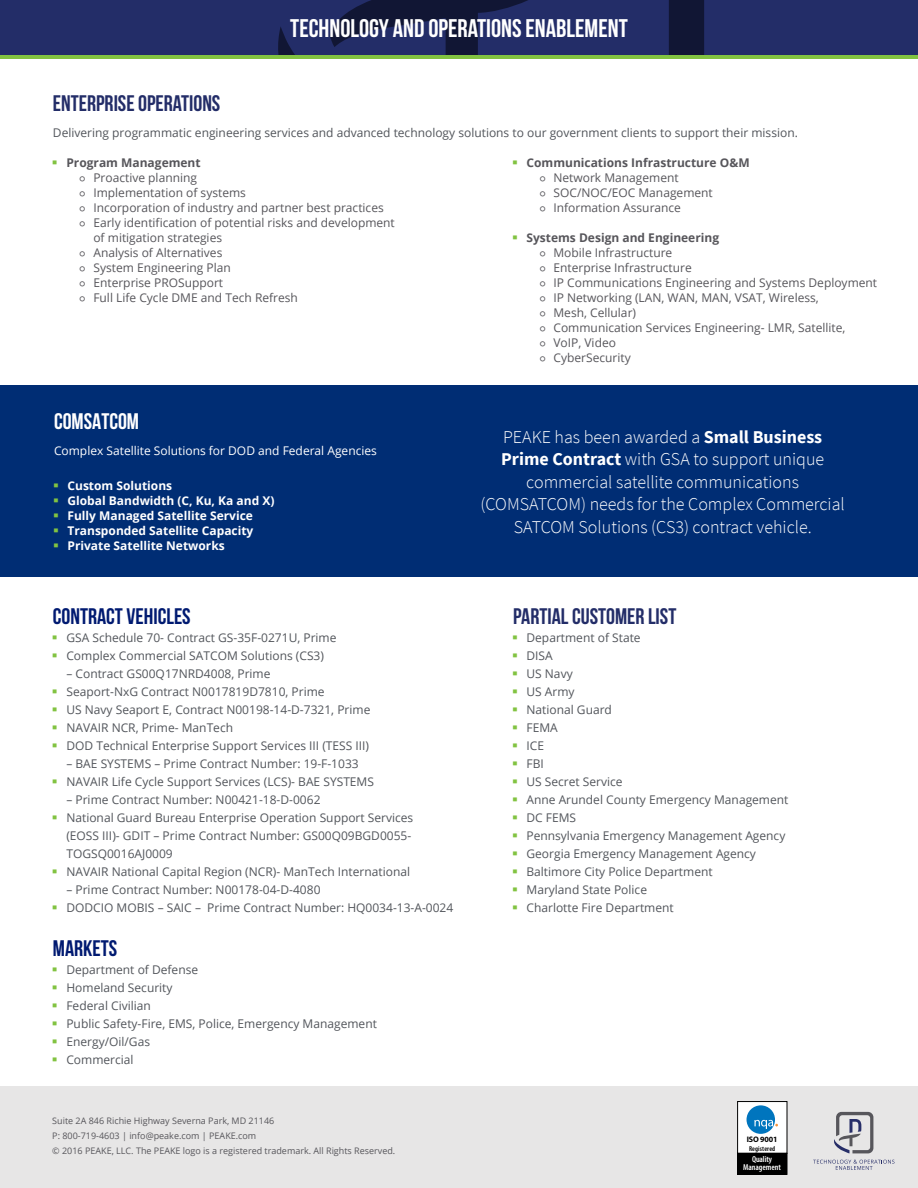
<style>
.page{position:relative;width:918px;height:1188px;background:#fff}
.page>*{position:absolute;margin:0;border:0;box-sizing:border-box;transform-origin:0 0}
.t1{font:700 25.5px "Bebas Neue";color:#fff}
.t2{font:700 22.5px "Bebas Neue";color:#232d68}
.t3{font:700 22.5px "Bebas Neue";color:#001a71}
.t4{font:700 22.5px "Bebas Neue";color:#fff}
.t5{font:300 18px/22.5px "Source Sans Pro";color:#fff;text-align:center}
.t6{font:12px/18px "Open Sans";color:#52555b}
.t7{font:12px/15px "Open Sans";color:#57565b}
.t8{font:700 12px/15px "Open Sans";color:#fff}
.t9{font:700 12px "Open Sans";color:#57565b}
.t10{font:12px "Open Sans";color:#fff}
.t11{font:9px/15px "Open Sans";color:#57565b}
.t12{font:600 condensed 8.7px/8.4px "Myriad Pro";letter-spacing:-.01em;color:#fff;text-align:center}
.t13{font:700 7.95px "Myriad Pro";letter-spacing:-.02em;color:#000}
.t14{font:600 condensed 7.05px "Myriad Pro";letter-spacing:.02em;color:#000}
.s1{font-weight:700}
</style>
<div class="page">
<svg style="left:0;top:54px;width:918px;height:4px;background:#699c49"></svg>
<div style="left:0;top:0;width:918px;height:54px;background:#232d68"></div>
<svg style="left:278px;top:0;width:426px;height:54px"></svg>
<div style="left:0;top:1086px;width:918px;height:102px;background:#e7e6e6"></div>
<div style="left:738px;top:1102px;width:49px;height:51px;background:#fff"></div>
<div style="left:737px;top:1101px;width:50px;height:53px;border:1px solid #000"></div>
<div style="left:738px;top:1153px;width:49px;height:21px;background:#000"></div>
<div style="left:737px;top:1153px;width:50px;height:22px;border:1px solid #000"></div>
<div style="left:747px;top:1105px;width:28px;height:29px;background:#0075be;border-radius:50%"></div>
<svg style="left:754px;top:1120px;width:24px;height:9px"></svg>
<svg style="left:834px;top:1112px;width:39px;height:41px"></svg>
<svg style="left:813px;top:1160px;width:81px;height:10px"></svg>
<div style="left:0;top:386px;width:918px;height:191px;background:#002d74"></div>
<h2 class="t2" style="left:53px;top:91px;width:169px">ENTERPRISE OPERATIONS</h2>
<h1 class="t1" style="left:290px;top:14px;width:339px">TECHNOLOGY AND OPERATIONS ENABLEMENT</h1>
<p class="t6" style="left:53px;top:123px;width:747px">Delivering programmatic engineering services and advanced technology solutions to our government clients to support their mission.</p>
<p class="t9" style="left:66px;top:155px;width:136px">Program Management</p>
<p class="t7" style="left:93px;top:170px;width:303px">Proactive planning<br>Implementation of systems<br>Incorporation of industry and partner best practices<br>Early identification of potential risks and development of mitigation strategies<br>Analysis of Alternatives<br>System Engineering Plan<br>Enterprise PROSupport<br>Full Life Cycle DME and Tech Refresh</p>
<h2 class="t4" style="left:54px;top:409px;width:87px">COMSATCOM</h2>
<p class="t10" style="left:54px;top:442px;width:324px">Complex Satellite Solutions for DOD and Federal Agencies</p>
<p class="t8" style="left:68px;top:478px;width:208px">Custom Solutions<br>Global Bandwidth (C, Ku, Ka and X)<br>Fully Managed Satellite Service<br>Transponded Satellite Capacity<br>Private Satellite Networks</p>
<h2 class="t3" style="left:53px;top:604px;width:139px">CONTRACT VEHICLES</h2>
<p class="t6" style="left:66px;top:629px;width:272px">GSA Schedule 70- Contract GS-35F-0271U, Prime<br>Complex Commercial SATCOM Solutions (CS3)</p>
<p class="t6" style="left:66px;top:665px;width:305px">– Contract GS00Q17NRD4008, Prime<br>Seaport-NxG Contract N0017819D7810, Prime<br>US Navy Seaport E, Contract N00198-14-D-7321, Prime NAVAIR NCR, Prime- ManTech<br>DOD Technical Enterprise Support Services III (TESS III)</p>
<p class="t6" style="left:66px;top:755px;width:309px">– BAE SYSTEMS – Prime Contract Number: 19-F-1033<br>NAVAIR Life Cycle Support Services (LCS)- BAE SYSTEMS</p>
<p class="t6" style="left:66px;top:791px;width:348px">– Prime Contract Number: N00421-18-D-0062<br>National Guard Bureau Enterprise Operation Support Services (EOSS III)- GDIT – Prime Contract Number: GS00Q09BGD0055- TOGSQ0016AJ0009<br>NAVAIR National Capital Region (NCR)- ManTech International</p>
<p class="t6" style="left:66px;top:881px;width:388px">– Prime Contract Number: N00178-04-D-4080<br>DODCIO MOBIS – SAIC – Prime Contract Number: HQ0034-13-A-0024</p>
<h2 class="t3" style="left:53px;top:936px;width:66px">MARKETS</h2>
<p class="t6" style="left:66px;top:960px;width:312px">Department of Defense<br>Homeland Security<br>Federal Civilian<br>Public Safety-Fire, EMS, Police, Emergency Management<br>Energy/Oil/Gas<br>Commercial</p>
<p class="t11" style="left:52px;top:1113px;width:345px">Suite 2A 846 Richie Highway Severna Park, MD 21146<br>P: 800-719-4603 | info@peake.com | PEAKE.com<br>© 2016 PEAKE, LLC. The PEAKE logo is a registered trademark. All Rights Reserved.</p>
<p class="t9" style="left:527px;top:155px;width:225px">Communications Infrastructure O&amp;M</p>
<p class="t7" style="left:553px;top:170px;width:161px">Network Management<br>SOC/NOC/EOC Management<br>Information Assurance</p>
<p class="t9" style="left:527px;top:230px;width:194px">Systems Design and Engineering</p>
<p class="t7" style="left:553px;top:245px;width:325px">Mobile Infrastructure<br>Enterprise Infrastructure<br>IP Communications Engineering and Systems Deployment<br>IP Networking (LAN, WAN, MAN, VSAT, Wireless,<br>Mesh, Cellular)<br>Communication Services Engineering- LMR, Satellite,<br>VoIP, Video<br>CyberSecurity</p>
<h3 class="t5" style="left:481px;top:425px;width:366px">PEAKE has been awarded a <span class="s1">Small Business Prime Contract</span> with GSA to support unique commercial satellite communications (COMSATCOM) needs for the Complex Commercial SATCOM Solutions (CS3) contract vehicle.</h3>
<h2 class="t2" style="left:513px;top:604px;width:165px">PARTIAL CUSTOMER LIST</h2>
<p class="t6" style="left:527px;top:629px;width:263px">Department of State<br>DISA<br>US Navy<br>US Army<br>National Guard<br>FEMA<br>ICE<br>FBI<br>US Secret Service<br>Anne Arundel County Emergency Management<br>DC FEMS<br>Pennsylvania Emergency Management Agency<br>Georgia Emergency Management Agency<br>Baltimore City Police Department<br>Maryland State Police<br>Charlotte Fire Department</p>
<p class="t13" style="left:747px;top:1134px;width:32px">ISO 9001</p>
<p class="t14" style="left:749px;top:1144px;width:28px">Registered</p>
<p class="t12" style="left:743px;top:1155px;width:39px">Quality<br>Management</p>
</div>
